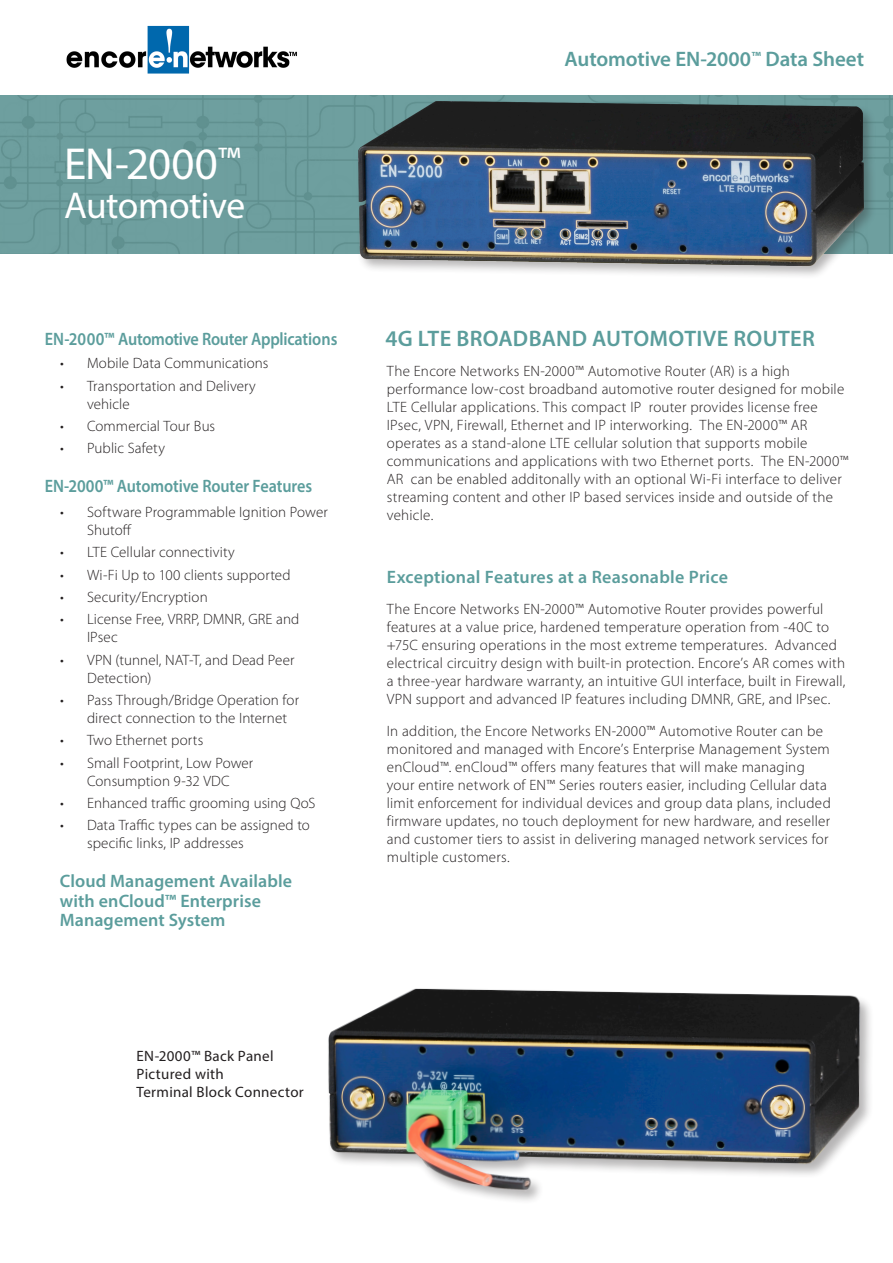
<style>
.page{position:relative;width:893px;height:1263px;background:#fff}
.page>*{position:absolute;margin:0;border:0;box-sizing:border-box;transform-origin:0 0}
.t1{font:45px "Myriad Pro";letter-spacing:-.01em;color:#fff}
.t2{font:37.5px "Myriad Pro";letter-spacing:-.015em;color:#fff}
.t3{font:600 22.5px "Myriad Pro";letter-spacing:.015em;color:#5b9d9c}
.t4{font:600 21px "Myriad Pro";letter-spacing:-.005em;color:#5b9d9c}
.t5{font:600 18px/19.5px "Myriad Pro";letter-spacing:.005em;color:#5b9d9c}
.t6{font:600 18px "Myriad Pro";letter-spacing:-.015em;color:#5b9d9c;scale:.9 1}
.t7{font:600 18px "Myriad Pro";letter-spacing:.005em;color:#5b9d9c;scale:.9 1}
.t8{font:300 15px/18px "Myriad Pro";letter-spacing:.015em;color:#231f20}
.t9{font:15px/18px "Myriad Pro";letter-spacing:.02em;color:#231f20}
.s1{font-size:37.5px}
</style>
<div class="page">
<img style="left:0;top:96px;width:893px;height:157px">
<img style="left:66px;top:25px;width:231px;height:49px">
<img style="left:339px;top:95px;width:543px;height:181px">
<div style="left:326px;top:986px;width:548px;height:219px;background:#231f20;opacity:.33"></div>
<img style="left:326px;top:986px;width:541px;height:211px">
<h1 class="t1" style="left:64px;top:136px;width:178px">EN-2000<span class="s1">™</span></h1>
<h2 class="t2" style="left:64px;top:182px;width:183px">Automotive</h2>
<p class="t6" style="left:45px;top:328px;width:327px">EN-2000™ Automotive Router Applications</p>
<p class="t8" style="left:60px;top:354px;width:210px">• Mobile Data Communications</p>
<p class="t8" style="left:87px;top:376px;width:170px;text-indent:-27px">• Transportation and Delivery vehicle</p>
<p class="t8" style="left:60px;top:417px;width:157px">• Commercial Tour Bus</p>
<p class="t8" style="left:60px;top:439px;width:106px">• Public Safety</p>
<p class="t7" style="left:45px;top:475px;width:299px">EN-2000™ Automotive Router Features</p>
<p class="t8" style="left:87px;top:503px;width:242px;text-indent:-27px">• Software Programmable Ignition Power<br>Shutoff</p>
<p class="t8" style="left:60px;top:543px;width:176px">• LTE Cellular connectivity</p>
<p class="t8" style="left:60px;top:565px;width:232px">• Wi-Fi Up to 100 clients supported</p>
<p class="t8" style="left:60px;top:588px;width:149px">• Security/Encryption</p>
<p class="t8" style="left:87px;top:610px;width:214px;text-indent:-27px">• License Free, VRRP, DMNR, GRE and<br>IPsec</p>
<p class="t8" style="left:87px;top:650px;width:209px;text-indent:-27px">• VPN (tunnel, NAT-T, and Dead Peer<br>Detection)</p>
<p class="t8" style="left:87px;top:691px;width:214px;text-indent:-27px">• Pass Through/Bridge Operation for direct connection to the Internet</p>
<p class="t8" style="left:60px;top:731px;width:145px">• Two Ethernet ports</p>
<p class="t8" style="left:60px;top:753px;width:195px;text-align:center">• Small Footprint, Low Power<br>Consumption 9-32 VDC</p>
<p class="t8" style="left:60px;top:794px;width:257px">• Enhanced traffic grooming using QoS</p>
<p class="t8" style="left:87px;top:816px;width:224px;text-indent:-27px">• Data Traffic types can be assigned to specific links, IP addresses</p>
<p class="t5" style="left:60px;top:871px;width:234px">Cloud Management Available with enCloud™ Enterprise<br>Management System</p>
<p class="t9" style="left:137px;top:1047px;width:169px">EN-2000™ Back Panel<br>Pictured with<br>Terminal Block Connector</p>
<h3 class="t4" style="left:565px;top:46px;width:301px">Automotive EN-2000<sup>™</sup> Data Sheet</h3>
<h3 class="t3" style="left:385px;top:324px;width:431px">4G LTE BROADBAND AUTOMOTIVE ROUTER</h3>
<p class="t8" style="left:387px;top:362px;width:463px">The Encore Networks EN-2000™ Automotive Router (AR) is a high performance low-cost broadband automotive router designed for mobile LTE Cellular applications. This compact IP router provides license free IPsec, VPN, Firewall, Ethernet and IP interworking. The EN-2000™ AR operates as a stand-alone LTE cellular solution that supports mobile communications and applications with two Ethernet ports. The EN-2000™ AR can be enabled additonally with an optional Wi-Fi interface to deliver streaming content and other IP based services inside and outside of the vehicle.</p>
<p class="t5" style="left:387px;top:566px;width:343px">Exceptional Features at a Reasonable Price</p>
<p class="t8" style="left:387px;top:600px;width:460px">The Encore Networks EN-2000™ Automotive Router provides powerful features at a value price, hardened temperature operation from -40C to +75C ensuring operations in the most extreme temperatures. Advanced electrical circuitry design with built-in protection. Encore’s AR comes with a three-year hardware warranty, an intuitive GUI interface, built in Firewall, VPN support and advanced IP features including DMNR, GRE, and IPsec.</p>
<p class="t8" style="left:387px;top:722px;width:445px">In addition, the Encore Networks EN-2000™ Automotive Router can be monitored and managed with Encore’s Enterprise Management System enCloud™. enCloud™ offers many features that will make managing your entire network of EN™ Series routers easier, including Cellular data limit enforcement for individual devices and group data plans, included firmware updates, no touch deployment for new hardware, and reseller and customer tiers to assist in delivering managed network services for multiple customers.</p>
</div>
